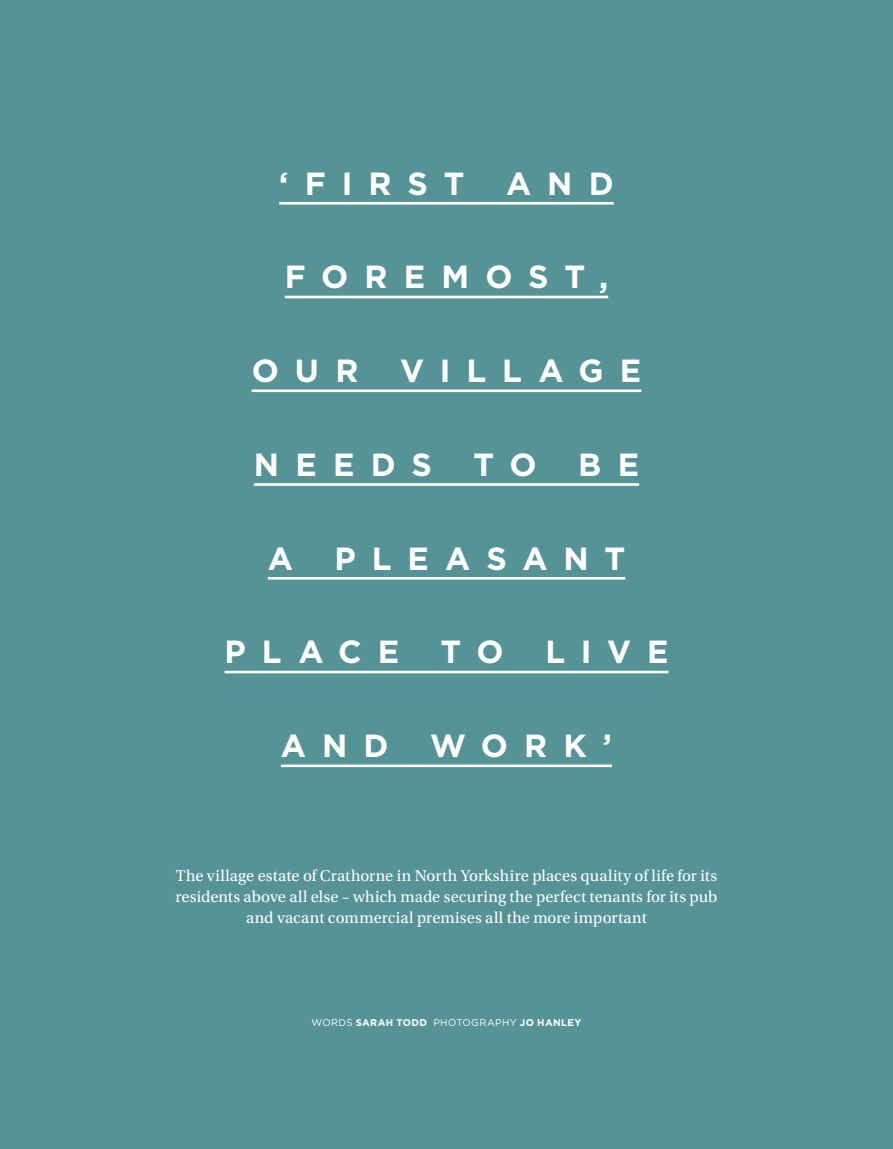
<style>
.page{position:relative;width:893px;height:1149px;background:#fff}
.page>*{position:absolute;margin:0;border:0;box-sizing:border-box;transform-origin:0 0}
.t1{font:700 31.95px "Gotham";letter-spacing:.5em;color:#fff}
.t2{font:16.5px/21px "Utopia Std";letter-spacing:.005em;color:#fff;text-align:center}
.t3{font:700 9.75px "Gotham";letter-spacing:.035em;color:#fff}
.s1{font-weight:400}
</style>
<div class="page">
<div style="left:0;top:0;width:893px;height:1148px;background:#559397"></div>
<hr style="left:279px;top:202px;width:335px;height:2px;background:#fff">
<hr style="left:285px;top:295px;width:323px;height:3px;background:#fff">
<hr style="left:252px;top:389px;width:389px;height:3px;background:#fff">
<hr style="left:254px;top:483px;width:385px;height:2px;background:#fff">
<hr style="left:268px;top:576px;width:357px;height:3px;background:#fff">
<hr style="left:225px;top:670px;width:443px;height:3px;background:#fff">
<hr style="left:281px;top:764px;width:331px;height:2px;background:#fff">
<p class="t1" style="left:279px;top:165px;width:187px">‘FIRST</p>
<p class="t1" style="left:506px;top:165px;width:109px">AND</p>
<p class="t1" style="left:285px;top:258px;width:325px">FOREMOST,</p>
<p class="t1" style="left:252px;top:352px;width:108px">OUR</p>
<p class="t1" style="left:400px;top:352px;width:243px">VILLAGE</p>
<p class="t1" style="left:254px;top:446px;width:180px">NEEDS</p>
<p class="t1" style="left:474px;top:446px;width:65px">T O</p>
<p class="t1" style="left:578px;top:446px;width:62px">B E</p>
<p class="t1" style="left:268px;top:539px;width:27px">A</p>
<p class="t1" style="left:335px;top:539px;width:292px">PLEASANT</p>
<p class="t1" style="left:225px;top:633px;width:176px">PLACE</p>
<p class="t1" style="left:441px;top:633px;width:65px">T O</p>
<p class="t1" style="left:545px;top:633px;width:125px">LIVE</p>
<p class="t1" style="left:281px;top:727px;width:109px">AND</p>
<p class="t1" style="left:430px;top:727px;width:183px">WORK’</p>
<p class="t2" style="left:175px;top:865px;width:543px">The village estate of Crathorne in North Yorkshire places quality of life for its residents above all else – which made securing the perfect tenants for its pub and vacant commercial premises all the more important</p>
<p class="t3" style="left:311px;top:1016px;width:272px"><span class="s1">WORDS</span> SARAH TODD <span class="s1">PHOTOGRAPHY</span> JO HANLEY</p>
</div>
